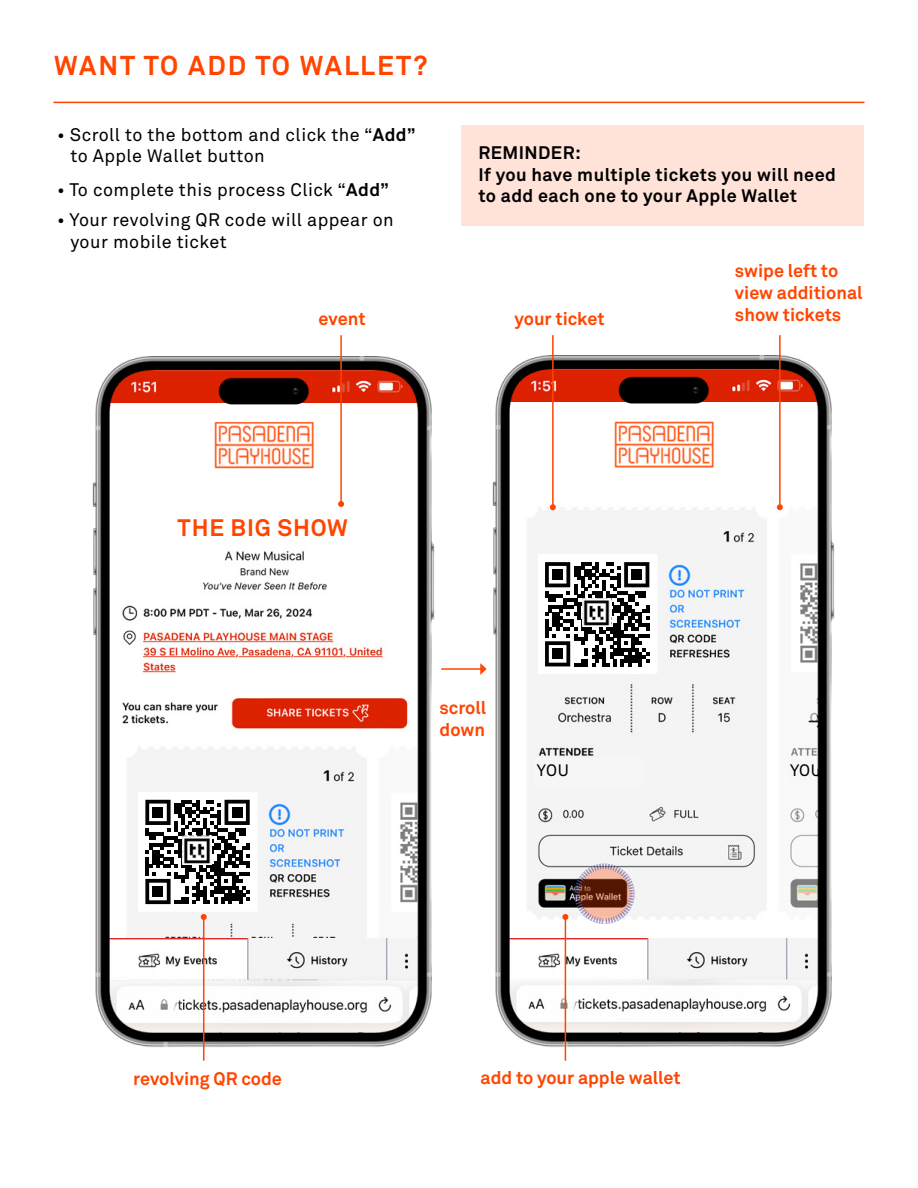
<style>
.page{position:relative;width:918px;height:1188px;background:#fff}
.page>*{position:absolute;margin:0;border:0;box-sizing:border-box;transform-origin:0 0}
.t1{font:700 27px "Akkurat Std";letter-spacing:.075em;color:#ff4500}
.t2{font:700 23.55px "Akkurat Std";letter-spacing:.035em;color:#ff4500}
.t3{font:18px/21.6px "Akkurat Std";letter-spacing:.025em;color:#000}
.t4{font:700 18px/21.6px "Akkurat Std";color:#ff4500}
.t5{font:700 18px/21.6px "Akkurat Std";letter-spacing:.025em;color:#000}
.t6{font:16.35px "Akkurat Std";letter-spacing:.02em;color:#000}
.s1{font-weight:700}
</style>
<div class="page">
<img style="left:92px;top:356px;width:743px;height:705px">
<hr style="left:340px;top:336px;width:2px;height:168px;background:#ff4500">
<svg style="left:338px;top:501px;width:6px;height:6px"></svg>
<div style="left:173px;top:513px;width:182px;height:31px;background:#fff"></div>
<div style="left:138px;top:793px;width:119px;height:118px;background:#fff"></div>
<svg style="left:145px;top:800px;width:105px;height:104px"></svg>
<div style="left:153px;top:807px;width:10px;height:11px;background:#000"></div>
<div style="left:232px;top:807px;width:11px;height:11px;background:#000"></div>
<div style="left:153px;top:886px;width:10px;height:11px;background:#000"></div>
<img style="left:182px;top:836px;width:30px;height:29px">
<hr style="left:203px;top:917px;width:1px;height:143px;background:#ff4500">
<svg style="left:201px;top:914px;width:6px;height:6px"></svg>
<img style="left:497px;top:367px;width:327px;height:673px">
<img style="left:504px;top:490px;width:315px;height:451px">
<img style="left:508px;top:938px;width:316px;height:41px">
<img style="left:504px;top:421px;width:315px;height:69px">
<div style="left:497px;top:403px;width:326px;height:18px;background:#fff"></div>
<img style="left:500px;top:979px;width:326px;height:53px">
<hr style="left:779px;top:336px;width:2px;height:171px;background:#ff4500">
<svg style="left:777px;top:504px;width:6px;height:6px"></svg>
<hr style="left:552px;top:336px;width:2px;height:171px;background:#ff4500">
<svg style="left:550px;top:504px;width:6px;height:6px"></svg>
<div style="left:535px;top:758px;width:109px;height:28px;background:#f6f6f6"></div>
<div style="left:788px;top:758px;width:29px;height:28px;background:#f8f8f9"></div>
<div style="left:538px;top:555px;width:119px;height:119px;background:#fff"></div>
<svg style="left:545px;top:562px;width:104px;height:104px"></svg>
<div style="left:552px;top:569px;width:11px;height:11px;background:#000"></div>
<div style="left:631px;top:569px;width:11px;height:11px;background:#000"></div>
<div style="left:552px;top:648px;width:11px;height:11px;background:#000"></div>
<img style="left:582px;top:598px;width:29px;height:29px">
<hr style="left:441px;top:668px;width:40px;height:2px;background:#ff4500">
<svg style="left:480px;top:663px;width:7px;height:12px"></svg>
<hr style="left:565px;top:917px;width:1px;height:143px;background:#ff4500">
<svg style="left:562px;top:862px;width:74px;height:63px"></svg>
<div style="left:461px;top:125px;width:403px;height:101px;background:#ffe3d9"></div>
<hr style="left:54px;top:102px;width:810px;height:1px;background:#ff4500">
<h1 class="t1" style="left:54px;top:49px;width:375px">WANT TO ADD TO WALLET?</h1>
<p class="t3" style="left:71px;top:124px;width:347px;text-indent:-14px">• Scroll to the bottom and click the “<span class="s1">Add” </span>to Apple Wallet button</p>
<p class="t3" style="left:57px;top:179px;width:333px">• To complete this process Click “<span class="s1">Add”</span></p>
<p class="t3" style="left:71px;top:209px;width:325px;text-indent:-14px">• Your revolving QR code will appear on your mobile ticket</p>
<p class="t5" style="left:478px;top:142px;width:359px">REMINDER:<br>If you have multiple tickets you will need to add each one to your Apple Wallet</p>
<p class="t4" style="left:319px;top:308px;width:48px">event</p>
<p class="t4" style="left:514px;top:308px;width:92px">your ticket</p>
<h2 class="t2" style="left:178px;top:513px;width:172px">THE BIG SHOW</h2>
<p class="t4" style="left:440px;top:697px;width:48px">scroll down</p>
<p class="t4" style="left:735px;top:260px;width:129px">swipe left to view additional show tickets</p>
<p class="t6" style="left:537px;top:760px;width:33px">YOU</p>
<p class="t6" style="left:790px;top:760px;width:33px">YOU</p>
<p class="t4" style="left:133px;top:1067px;width:150px">revolving QR code</p>
<p class="t4" style="left:481px;top:1066px;width:202px">add to your apple wallet</p>
</div>
